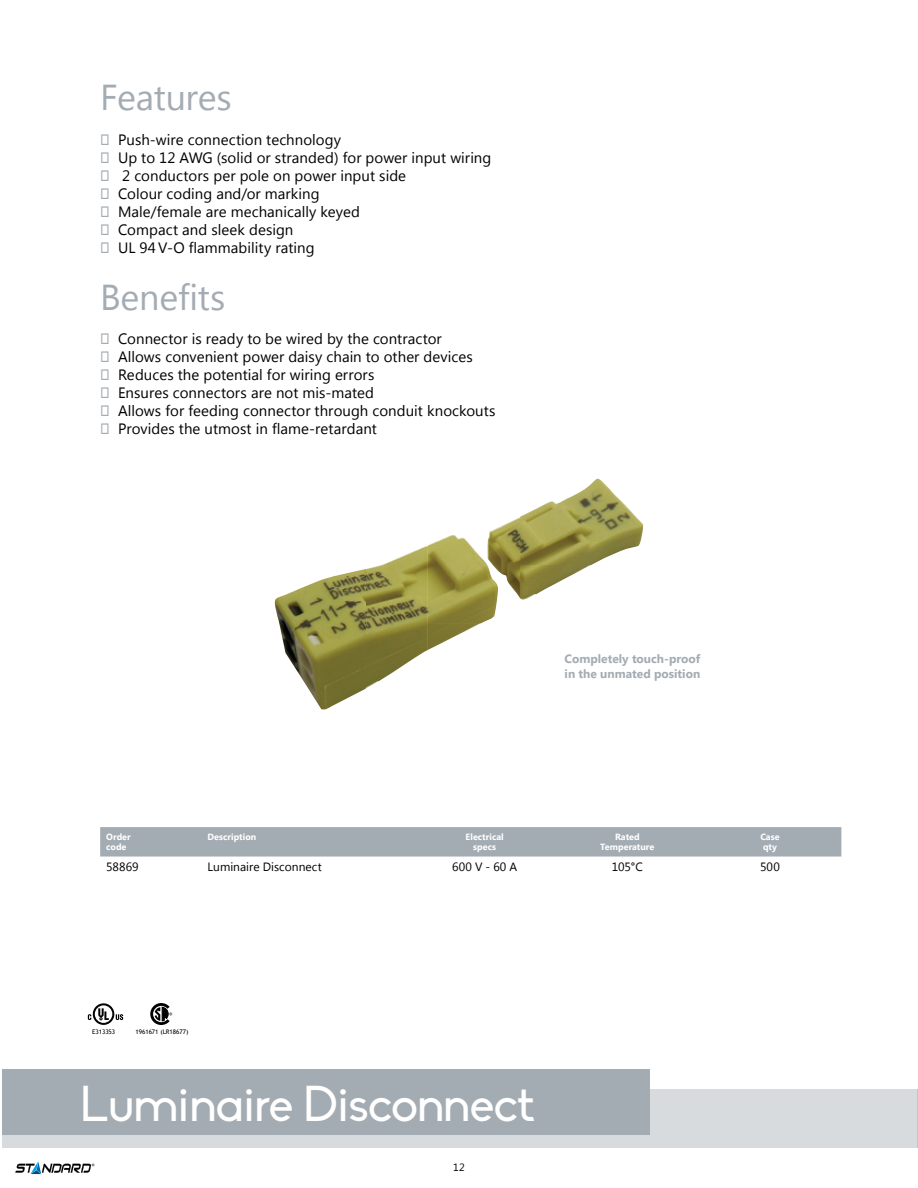
<style>
.page{position:relative;width:918px;height:1188px;background:#fff}
.page>*{position:absolute;margin:0;border:0;box-sizing:border-box;transform-origin:0 0}
.t1{font:49.5px "Biko";letter-spacing:-.015em;color:#fff}
.t2{font:36px "Segoe UI";letter-spacing:-.005em;color:#a4acb3}
.t3{font:15px/18px "Segoe UI";letter-spacing:.005em;color:#000}
.t4{font:700 12px/15px "Segoe UI";color:#a4acb3}
.t5{font:12px "Segoe UI";letter-spacing:.005em;color:#000}
.t6{font:10.5px "Segoe UI";color:#000}
.t7{font:700 9px/10.8px "Segoe UI";letter-spacing:.005em;color:#fff}
.t8{font:6.3px "Trebuchet MS";color:#000}
.s1{color:#a4acb3}
</style>
<div class="page">
<div style="left:2px;top:1090px;width:916px;height:58px;background:#d8dbde"></div>
<svg style="left:15px;top:1162px;width:79px;height:12px"></svg>
<hr style="left:917px;top:1089px;width:1px;height:58px;background:#a4acb3">
<div style="left:2px;top:1070px;width:648px;height:65px;background:#a4acb3"></div>
<img style="left:520px;top:479px;width:123px;height:86px">
<img style="left:428px;top:517px;width:92px;height:106px">
<img style="left:366px;top:545px;width:62px;height:136px">
<img style="left:275px;top:582px;width:41px;height:39px">
<img style="left:520px;top:565px;width:71px;height:29px">
<img style="left:520px;top:594px;width:17px;height:6px">
<img style="left:427px;top:623px;width:54px;height:27px">
<svg style="left:366px;top:681px;width:13px;height:7px"></svg>
<svg style="left:88px;top:1003px;width:35px;height:22px"></svg>
<svg style="left:150px;top:1003px;width:22px;height:22px"></svg>
<div style="left:100px;top:827px;width:741px;height:30px;background:#a4acb3"></div>
<h2 class="t2" style="left:100px;top:73px;width:133px">Features</h2>
<p class="t3" style="left:100px;top:130px;width:393px"><span class="s1">►</span> Push-wire connection technology<br><span class="s1">►</span> Up to 12 AWG (solid or stranded) for power input wiring <span class="s1">►</span> 2 conductors per pole on power input side<br><span class="s1">►</span> Colour coding and/or marking<br><span class="s1">►</span> Male/female are mechanically keyed<br><span class="s1">►</span> Compact and sleek design<br><span class="s1">►</span> UL 94 V-O flammability rating</p>
<h2 class="t2" style="left:100px;top:272px;width:127px">Benefits</h2>
<p class="t3" style="left:100px;top:330px;width:397px"><span class="s1">►</span> Connector is ready to be wired by the contractor<br><span class="s1">►</span> Allows convenient power daisy chain to other devices<br><span class="s1">►</span> Reduces the potential for wiring errors<br><span class="s1">►</span> Ensures connectors are not mis-mated<br><span class="s1">►</span> Allows for feeding connector through conduit knockouts <span class="s1">►</span> Provides the utmost in flame-retardant</p>
<p class="t4" style="left:565px;top:651px;width:137px">Completely touch-proof in the unmated position</p>
<p class="t7" style="left:106px;top:831px;width:26px">Order code</p>
<p class="t7" style="left:208px;top:831px;width:50px">Description</p>
<p class="t7" style="left:466px;top:831px;width:40px;text-align:center">Electrical specs</p>
<p class="t7" style="left:600px;top:831px;width:56px;text-align:center">Rated<br>Temperature</p>
<p class="t7" style="left:760px;top:831px;width:21px">Case qty</p>
<p class="t5" style="left:106px;top:859px;width:34px">58869</p>
<p class="t5" style="left:208px;top:859px;width:116px">Luminaire Disconnect</p>
<p class="t5" style="left:452px;top:859px;width:67px">600 V - 60 A</p>
<p class="t5" style="left:612px;top:859px;width:32px">105°C</p>
<p class="t5" style="left:760px;top:859px;width:21px">500</p>
<p class="t8" style="left:92px;top:1028px;width:25px">E313353</p>
<p class="t8" style="left:135px;top:1028px;width:55px">1961671 (LR18677)</p>
<h1 class="t1" style="left:80px;top:1076px;width:457px">Luminaire Disconnect</h1>
<p class="t6" style="left:453px;top:1160px;width:13px">12</p>
</div>
